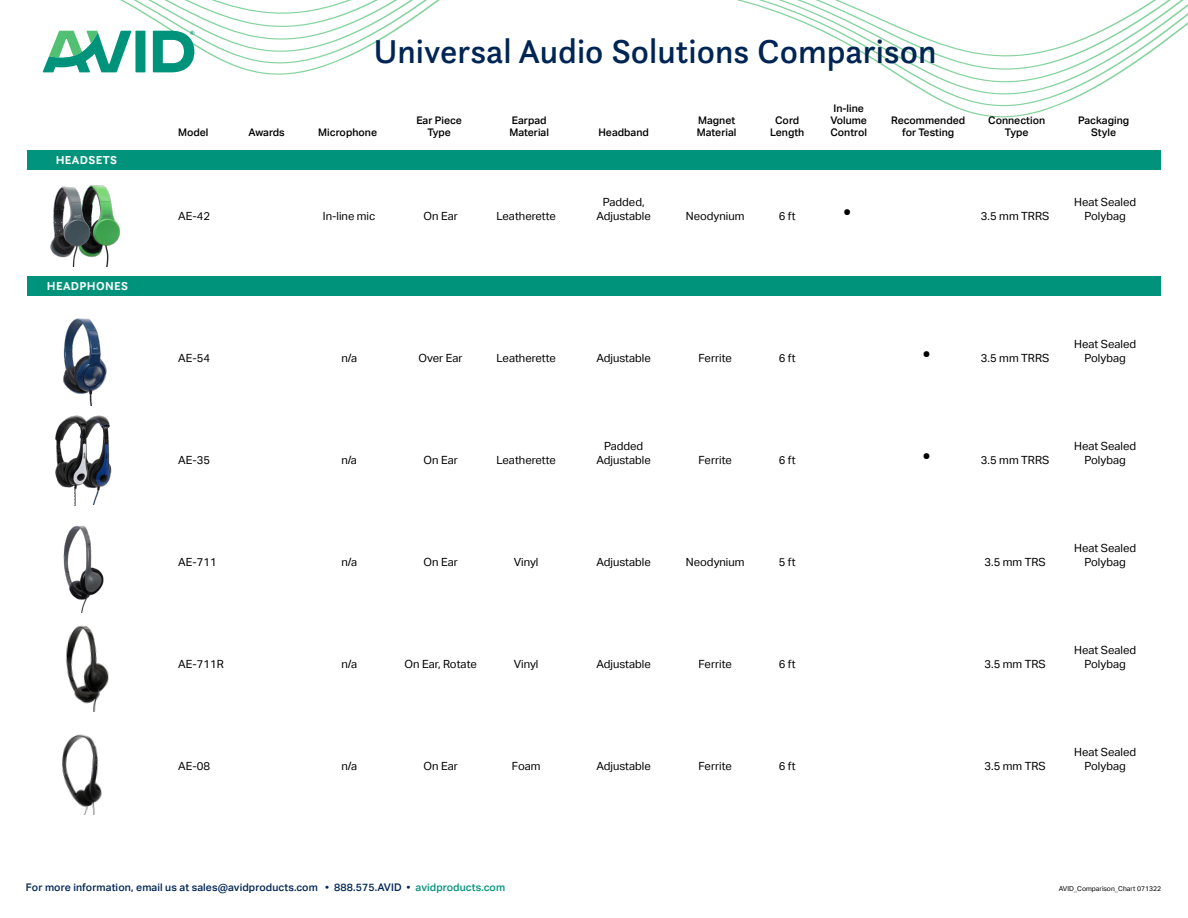
<style>
.page{position:relative;width:1188px;height:918px;background:#fff}
.page>*{position:absolute;margin:0;border:0;box-sizing:border-box;transform-origin:0 0}
.t1{font:500 34.5px "Questa Sans";color:#002554}
.t2{font:21px "Aktiv Grotesk";color:#000}
.t3{font:700 12px "Questa Sans";letter-spacing:.03em;color:#fff}
.t4{font:11.25px "Aktiv Grotesk";color:#000}
.t5{font:500 10.5px "Aktiv Grotesk";color:#000}
.t6{font:500 10.5px "Aktiv Grotesk";letter-spacing:.01em;color:#002554}
.t7{font:6.75px "Aktiv Grotesk";color:#000}
.s1{color:#00937b}
</style>
<div class="page">
<svg style="left:932px;top:96px;width:148px;height:11px"></svg>
<svg style="left:911px;top:84px;width:191px;height:12px"></svg>
<svg style="left:897px;top:75px;width:220px;height:9px"></svg>
<svg style="left:42px;top:0;width:1146px;height:75px"></svg>
<div style="left:27px;top:150px;width:1134px;height:20px;background:#00937b"></div>
<img style="left:62px;top:734px;width:40px;height:80px">
<img style="left:63px;top:526px;width:41px;height:86px">
<img style="left:65px;top:625px;width:44px;height:86px">
<img style="left:63px;top:318px;width:44px;height:88px">
<img style="left:100px;top:415px;width:12px;height:73px">
<img style="left:55px;top:415px;width:45px;height:90px">
<img style="left:96px;top:185px;width:24px;height:81px">
<img style="left:50px;top:185px;width:46px;height:81px">
<div style="left:27px;top:276px;width:1134px;height:20px;background:#00937b"></div>
<h1 class="t1" style="left:374px;top:30px;width:565px">Universal Audio Solutions Comparison</h1>
<p class="t5" style="left:833px;top:102px;width:32px">In-line</p>
<p class="t5" style="left:416px;top:114px;width:47px">Ear Piece</p>
<p class="t5" style="left:512px;top:114px;width:36px">Earpad</p>
<p class="t5" style="left:698px;top:114px;width:39px">Magnet</p>
<p class="t5" style="left:775px;top:114px;width:26px">Cord</p>
<p class="t5" style="left:830px;top:114px;width:38px">Volume</p>
<p class="t5" style="left:891px;top:114px;width:76px">Recommended</p>
<p class="t5" style="left:988px;top:114px;width:58px">Connection</p>
<p class="t5" style="left:1078px;top:114px;width:53px">Packaging</p>
<p class="t3" style="left:56px;top:153px;width:63px">HEADSETS</p>
<p class="t3" style="left:47px;top:278px;width:83px">HEADPHONES</p>
<p class="t5" style="left:178px;top:126px;width:32px">Model</p>
<p class="t5" style="left:249px;top:126px;width:38px">Awards</p>
<p class="t5" style="left:318px;top:126px;width:60px">Microphone</p>
<p class="t5" style="left:427px;top:126px;width:25px">Type</p>
<p class="t5" style="left:509px;top:126px;width:41px">Material</p>
<p class="t5" style="left:598px;top:126px;width:52px">Headband</p>
<p class="t5" style="left:697px;top:126px;width:41px">Material</p>
<p class="t5" style="left:770px;top:126px;width:36px">Length</p>
<p class="t5" style="left:830px;top:126px;width:38px">Control</p>
<p class="t5" style="left:902px;top:126px;width:54px">for Testing</p>
<p class="t5" style="left:1005px;top:126px;width:25px">Type</p>
<p class="t5" style="left:1091px;top:126px;width:27px">Style</p>
<p class="t4" style="left:603px;top:195px;width:43px">Padded,</p>
<p class="t4" style="left:1074px;top:195px;width:64px">Heat Sealed</p>
<p class="t4" style="left:178px;top:209px;width:33px">AE-42</p>
<p class="t4" style="left:323px;top:209px;width:54px">In-line mic</p>
<p class="t4" style="left:424px;top:209px;width:36px">On Ear</p>
<p class="t4" style="left:496px;top:209px;width:61px">Leatherette</p>
<p class="t4" style="left:596px;top:209px;width:56px">Adjustable</p>
<p class="t4" style="left:686px;top:209px;width:60px">Neodynium</p>
<p class="t4" style="left:779px;top:209px;width:19px">6 ft</p>
<h2 class="t2" style="left:843px;top:200px;width:9px">•</h2>
<p class="t4" style="left:981px;top:209px;width:70px">3.5 mm TRRS</p>
<p class="t4" style="left:1085px;top:209px;width:43px">Polybag</p>
<p class="t4" style="left:1074px;top:338px;width:64px">Heat Sealed</p>
<p class="t4" style="left:178px;top:352px;width:33px">AE-54</p>
<p class="t4" style="left:341px;top:352px;width:17px">n/a</p>
<p class="t4" style="left:419px;top:352px;width:46px">Over Ear</p>
<p class="t4" style="left:496px;top:352px;width:61px">Leatherette</p>
<p class="t4" style="left:597px;top:352px;width:56px">Adjustable</p>
<p class="t4" style="left:698px;top:352px;width:35px">Ferrite</p>
<p class="t4" style="left:779px;top:352px;width:19px">6 ft</p>
<h2 class="t2" style="left:923px;top:343px;width:9px">•</h2>
<p class="t4" style="left:981px;top:352px;width:70px">3.5 mm TRRS</p>
<p class="t4" style="left:1085px;top:352px;width:43px">Polybag</p>
<p class="t4" style="left:604px;top:439px;width:41px">Padded</p>
<p class="t4" style="left:1074px;top:439px;width:64px">Heat Sealed</p>
<p class="t4" style="left:178px;top:454px;width:33px">AE-35</p>
<p class="t4" style="left:341px;top:454px;width:17px">n/a</p>
<p class="t4" style="left:424px;top:454px;width:36px">On Ear</p>
<p class="t4" style="left:496px;top:454px;width:61px">Leatherette</p>
<p class="t4" style="left:597px;top:454px;width:56px">Adjustable</p>
<p class="t4" style="left:698px;top:454px;width:35px">Ferrite</p>
<p class="t4" style="left:779px;top:454px;width:19px">6 ft</p>
<h2 class="t2" style="left:923px;top:445px;width:9px">•</h2>
<p class="t4" style="left:981px;top:454px;width:70px">3.5 mm TRRS</p>
<p class="t4" style="left:1085px;top:454px;width:43px">Polybag</p>
<p class="t4" style="left:1074px;top:541px;width:64px">Heat Sealed</p>
<p class="t4" style="left:178px;top:556px;width:40px">AE-711</p>
<p class="t4" style="left:341px;top:556px;width:17px">n/a</p>
<p class="t4" style="left:424px;top:556px;width:36px">On Ear</p>
<p class="t4" style="left:514px;top:556px;width:26px">Vinyl</p>
<p class="t4" style="left:597px;top:556px;width:56px">Adjustable</p>
<p class="t4" style="left:686px;top:556px;width:60px">Neodynium</p>
<p class="t4" style="left:779px;top:556px;width:19px">5 ft</p>
<p class="t4" style="left:985px;top:556px;width:63px">3.5 mm TRS</p>
<p class="t4" style="left:1085px;top:556px;width:43px">Polybag</p>
<p class="t4" style="left:1074px;top:643px;width:64px">Heat Sealed</p>
<p class="t4" style="left:178px;top:658px;width:47px">AE-711R</p>
<p class="t4" style="left:341px;top:658px;width:17px">n/a</p>
<p class="t4" style="left:405px;top:658px;width:74px">On Ear, Rotate</p>
<p class="t4" style="left:514px;top:658px;width:26px">Vinyl</p>
<p class="t4" style="left:597px;top:658px;width:56px">Adjustable</p>
<p class="t4" style="left:698px;top:658px;width:35px">Ferrite</p>
<p class="t4" style="left:779px;top:658px;width:19px">6 ft</p>
<p class="t4" style="left:985px;top:658px;width:63px">3.5 mm TRS</p>
<p class="t4" style="left:1085px;top:658px;width:43px">Polybag</p>
<p class="t4" style="left:1074px;top:745px;width:64px">Heat Sealed</p>
<p class="t4" style="left:178px;top:760px;width:33px">AE-08</p>
<p class="t4" style="left:341px;top:760px;width:17px">n/a</p>
<p class="t4" style="left:424px;top:760px;width:36px">On Ear</p>
<p class="t4" style="left:512px;top:760px;width:30px">Foam</p>
<p class="t4" style="left:597px;top:760px;width:56px">Adjustable</p>
<p class="t4" style="left:698px;top:760px;width:35px">Ferrite</p>
<p class="t4" style="left:779px;top:760px;width:19px">6 ft</p>
<p class="t4" style="left:985px;top:760px;width:63px">3.5 mm TRS</p>
<p class="t4" style="left:1085px;top:760px;width:43px">Polybag</p>
<p class="t6" style="left:26px;top:881px;width:481px">For more information, email us at sales@avidproducts.com • 888.575.AVID • <span class="s1">avidproducts.com</span></p>
<p class="t7" style="left:1059px;top:885px;width:104px">AVID_Comparison_Chart 071322</p>
</div>
